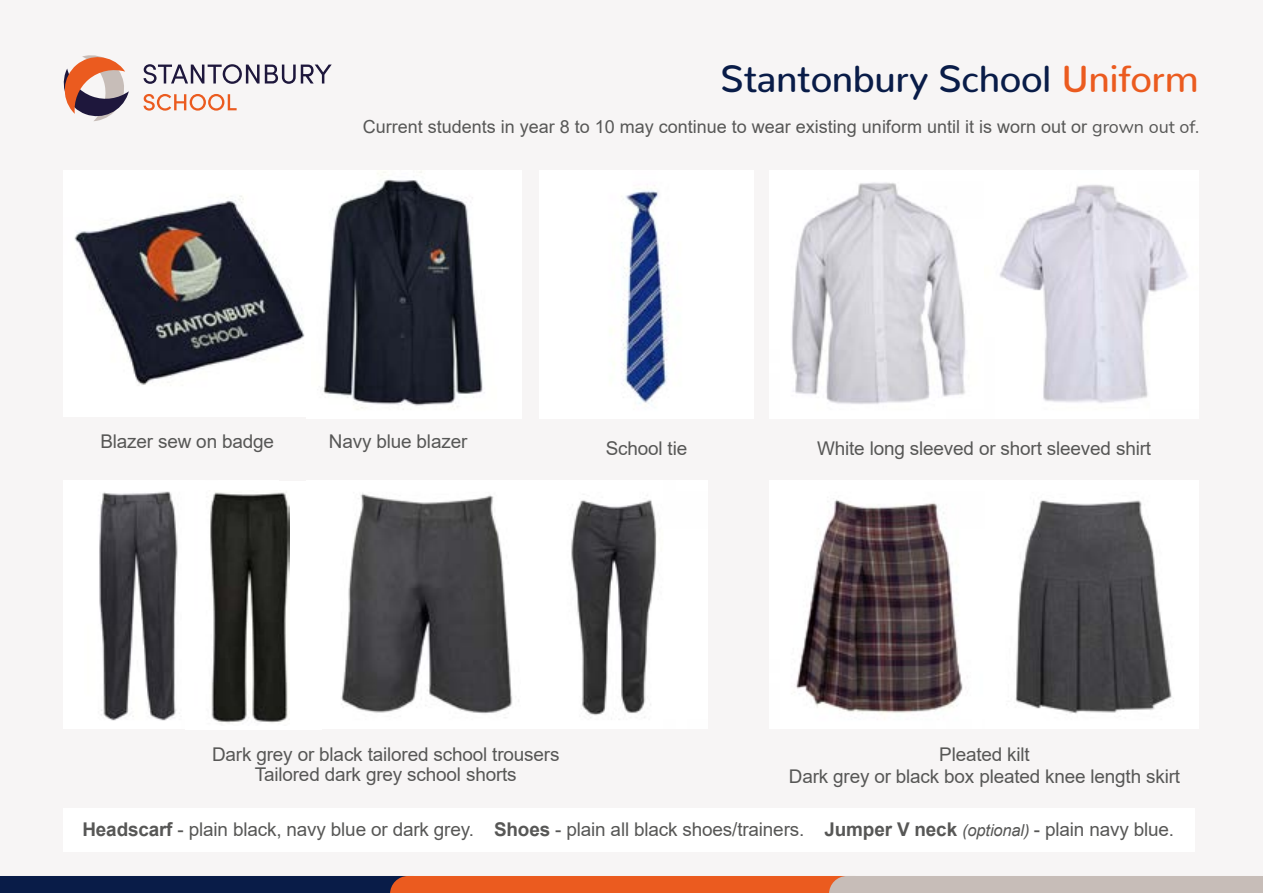
<style>
.page{position:relative;width:1263px;height:893px;background:#f7f5f5}
.page>*{position:absolute;margin:0;border:0;box-sizing:border-box;transform-origin:0 0}
.t1{font:500 37.5px "Nunito";letter-spacing:-.01em;color:#091c48}
.t2{font:18.9px/20.9px "Arial";letter-spacing:-.01em;color:#575756;text-align:center}
.t3{font:18px "Arial";color:#575756}
.s1{color:#eb5b1f}
.s2{font-family:"Nunito"}
.s3{font-weight:700}
.s4{font-style:italic;font-size:16.5px}
</style>
<div class="page">
<svg style="left:144px;top:64px;width:188px;height:20px"></svg>
<svg style="left:144px;top:94px;width:93px;height:17px"></svg>
<svg style="left:64px;top:55px;width:65px;height:66px"></svg>
<img style="left:323px;top:180px;width:160px;height:226px">
<img style="left:75px;top:201px;width:229px;height:184px">
<img style="left:792px;top:183px;width:395px;height:221px">
<img style="left:624px;top:191px;width:43px;height:212px">
<img style="left:99px;top:491px;width:79px;height:230px">
<img style="left:341px;top:494px;width:315px;height:221px">
<img style="left:796px;top:500px;width:376px;height:213px">
<svg style="left:0;top:876px;width:1263px;height:17px;background:#98685f"></svg>
<div style="left:63px;top:808px;width:1132px;height:44px;background:#fff"></div>
<div style="left:185px;top:481px;width:136px;height:248px;background:#fff"></div>
<img style="left:210px;top:491px;width:79px;height:233px">
<h1 class="t1" style="left:720px;top:46px;width:480px">Stantonbury School <span class="s1">Uniform</span></h1>
<p class="t3" style="left:363px;top:114px;width:838px">Current students in year 8 to 10 may continue to wear existing uniform until it is worn out or <span class="s2">grown out of.</span></p>
<p class="t2" style="left:100px;top:431px;width:175px">Blazer sew on badge</p>
<p class="t2" style="left:329px;top:431px;width:140px">Navy blue blazer</p>
<p class="t2" style="left:606px;top:437px;width:83px">School tie</p>
<p class="t2" style="left:817px;top:438px;width:336px">White long sleeved or short sleeved shirt</p>
<p class="t2" style="left:212px;top:743px;width:349px">Dark grey or black tailored school trousers<br>Tailored dark grey school shorts</p>
<p class="t2" style="left:789px;top:743px;width:393px;line-height:22.5px">Pleated kilt<br>Dark grey or black box pleated knee length skirt</p>
<p class="t2" style="left:82px;top:819px;width:1093px"><span class="s3">Headscarf</span> - plain black, navy blue or dark grey. <span class="s3">Shoes</span> - plain all black shoes/trainers. <span class="s3">Jumper V neck</span> <span class="s4">(optional)</span> - plain navy blue.</p>
</div>
